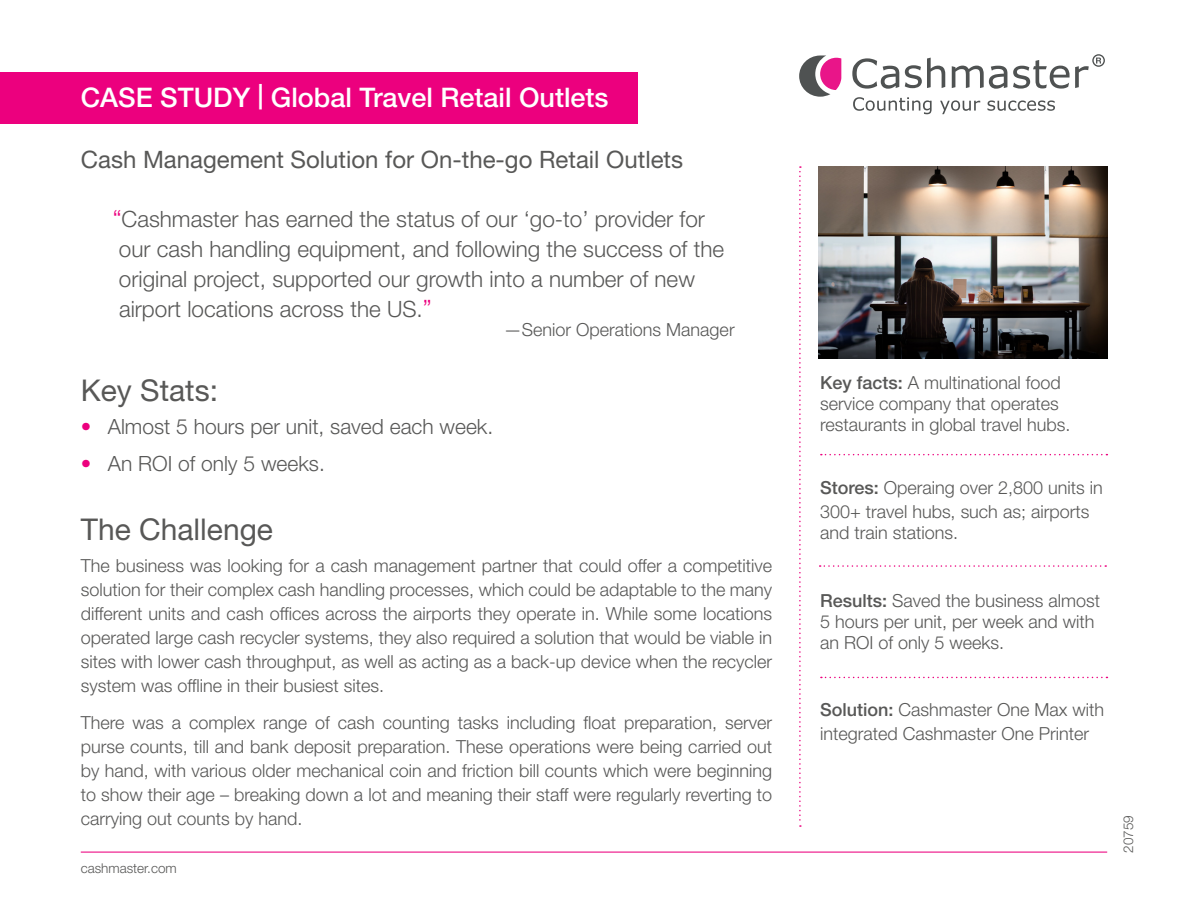
<style>
.page{position:relative;width:1188px;height:918px;background:#fff}
.page>*{position:absolute;margin:0;border:0;box-sizing:border-box;transform-origin:0 0}
.A_head{font:30px "Helvetica Neue LT Pro";color:#585857}
.A_head-2{font:500 27px "Helvetica Neue LT Pro";color:#fff}
.pull_quote{font:24px "Helvetica Neue LT Pro";color:#585857}
.pull_quote-2{font:300 22.5px/30px "Helvetica Neue LT Pro";color:#585857}
.t1{font:300 21px "Helvetica Neue LT Pro";color:#585857}
.body{font:300 18px/24px "Helvetica Neue LT Pro";color:#585857}
.A_head-3{font:300 18px/21px "Helvetica Neue LT Pro";color:#585857}
.Attribution{font:300 18px "Helvetica Neue LT Pro";color:#585857}
.t2{font:300 13.5px "Helvetica Neue LT Pro";color:#585857}
.s1{font-size:25.5px}
.s2{font-size:24px;color:#ec007e}
.s3{color:#ec007e}
.s4{font-weight:500}
</style>
<div class="page">
<svg style="left:799px;top:55px;width:42px;height:42px"></svg>
<svg style="left:853px;top:97px;width:202px;height:17px"></svg>
<svg style="left:852px;top:54px;width:253px;height:35px"></svg>
<hr style="left:81px;top:852px;width:1026px;height:1px;background:#ec007e">
<svg style="left:799px;top:166px;width:2px;height:661px"></svg>
<div style="left:0;top:72px;width:638px;height:51px;background:#ec007e"></div>
<img style="left:819px;top:166px;width:288px;height:193px">
<svg style="left:821px;top:454px;width:286px;height:1px"></svg>
<svg style="left:820px;top:565px;width:286px;height:2px"></svg>
<svg style="left:821px;top:677px;width:286px;height:1px"></svg>
<p class="A_head-2" style="left:81px;top:81px;width:529px">CASE STUDY <span class="s1">|</span> Global Travel Retail Outlets</p>
<p class="pull_quote" style="left:81px;top:145px;width:604px">Cash Management Solution for On-the-go Retail Outlets</p>
<p class="pull_quote-2" style="left:113px;top:203px;width:613px"><span class="s2">“</span>Cashmaster has earned the status of our ‘go-to’ provider for our cash handling equipment, and following the success of the original project, supported our growth into a number of new airport locations across the US.<span class="s2">”</span></p>
<p class="Attribution" style="left:504px;top:319px;width:232px">—Senior Operations Manager</p>
<p class="A_head" style="left:81px;top:372px;width:139px">Key Stats:</p>
<p class="t1" style="left:81px;top:414px;width:414px"><span class="s3">•</span> Almost 5 hours per unit, saved each week.</p>
<p class="t1" style="left:81px;top:450px;width:246px"><span class="s3">•</span> An ROI of only 5 weeks.</p>
<p class="A_head" style="left:81px;top:511px;width:194px">The Challenge</p>
<p class="body" style="left:81px;top:554px;width:693px;text-align:justify">The business was looking for a cash management partner that could offer a competitive solution for their complex cash handling processes, which could be adaptable to the many different units and cash offices across the airports they operate in. While some locations operated large cash recycler systems, they also required a solution that would be viable in sites with lower cash throughput, as well as acting as a back-up device when the recycler system was offline in their busiest sites.</p>
<p class="body" style="left:81px;top:710px;width:693px;text-align:justify">There was a complex range of cash counting tasks including float preparation, server purse counts, till and bank deposit preparation. These operations were being carried out by hand, with various older mechanical coin and friction bill counts which were beginning to show their age – breaking down a lot and meaning their staff were regularly reverting to carrying out counts by hand.</p>
<p class="t2" style="left:81px;top:860px;width:98px">cashmaster.com</p>
<p class="A_head-3" style="left:820px;top:372px;width:252px"><span class="s4">Key facts:</span> A multinational food service company that operates restaurants in global travel hubs.</p>
<p class="body" style="left:820px;top:475px;width:284px"><span class="s4">Stores:</span> Operaing over 2,800 units in<br>300+ travel hubs, such as; airports</p>
<p class="body" style="left:820px;top:520px;width:140px">and train stations.</p>
<p class="body" style="left:820px;top:589px;width:282px;line-height:21px"><span class="s4">Results:</span> Saved the business almost<br>5 hours per unit, per week and with an ROI of only 5 weeks.</p>
<p class="body" style="left:820px;top:697px;width:286px"><span class="s4">Solution:</span> Cashmaster One Max with integrated Cashmaster One Printer</p>
<p class="t2" style="left:1120px;top:853px;width:39px;rotate:-90deg">20759</p>
</div>
